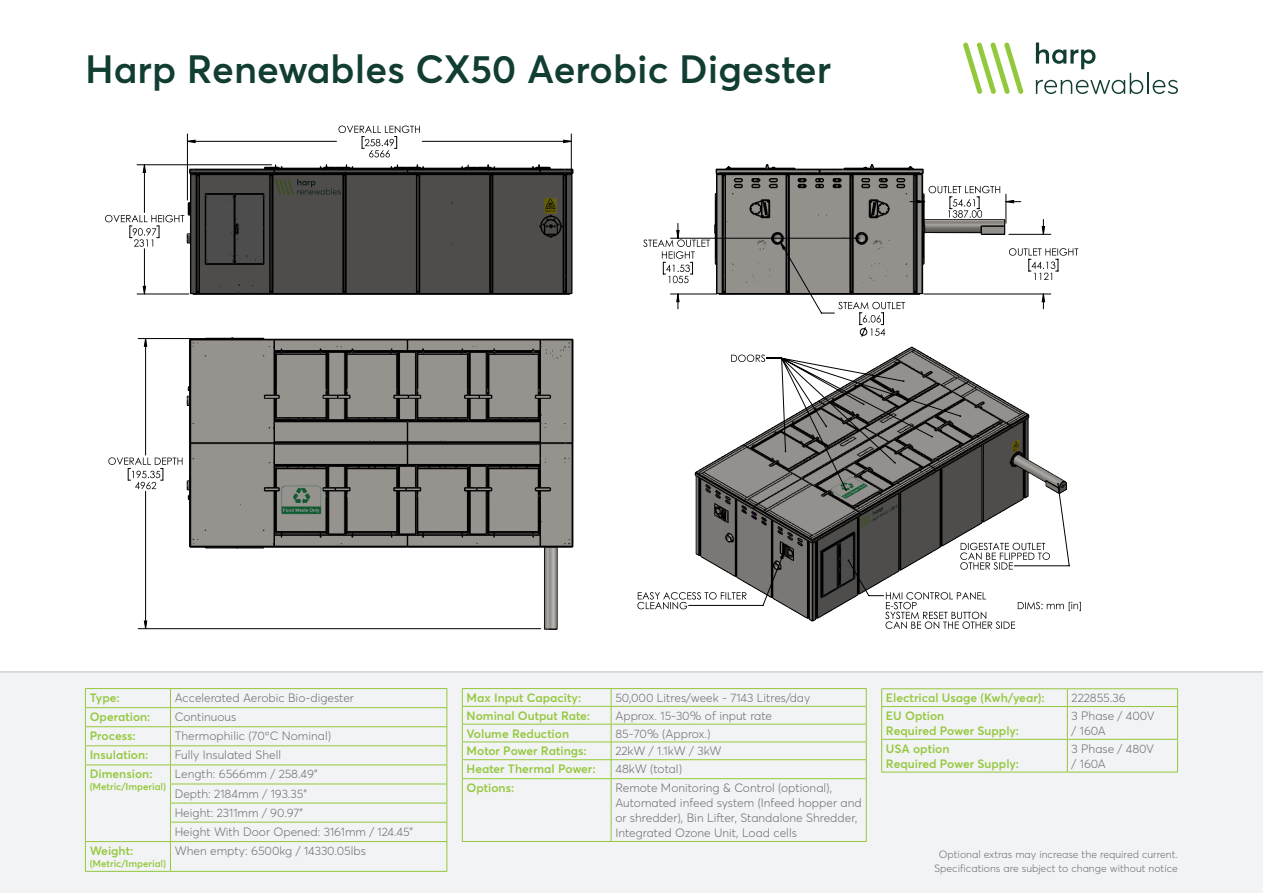
<style>
.page{position:relative;width:1263px;height:893px;background:#fff}
.page>*{position:absolute;margin:0;border:0;box-sizing:border-box;transform-origin:0 0}
.Heading{font:600 39px "Averta";color:#113d33}
.Heading-2{font:300 12px/15px "Averta";color:#6c6d70}
.Heading-3{font:600 12px/15px "Averta";color:#94c83c}
.Heading-4{font:300 10.5px/13.5px "Averta";color:#6c6d70;text-align:center}
.Heading-5{font:600 9.75px "Averta";letter-spacing:-.005em;color:#94c83c}
</style>
<div class="page">
<div style="left:0;top:672px;width:1263px;height:221px;background:#f2f3f4"></div>
<hr style="left:0;top:671px;width:1263px;height:2px;background:#d1d2d4">
<img style="left:714px;top:164px;width:293px;height:30px">
<svg style="left:929px;top:186px;width:71px;height:7px"></svg>
<svg style="left:860px;top:325px;width:25px;height:4px"></svg>
<svg style="left:677px;top:194px;width:367px;height:131px"></svg>
<svg style="left:643px;top:199px;width:435px;height:110px"></svg>
<img style="left:646px;top:329px;width:286px;height:293px">
<svg style="left:731px;top:355px;width:34px;height:3px"></svg>
<svg style="left:885px;top:601px;width:196px;height:28px"></svg>
<svg style="left:637px;top:592px;width:109px;height:17px"></svg>
<svg style="left:688px;top:358px;width:382px;height:248px"></svg>
<svg style="left:780px;top:380px;width:279px;height:181px"></svg>
<img style="left:137px;top:337px;width:437px;height:293px">
<hr style="left:145px;top:339px;width:1px;height:116px;background:#000">
<hr style="left:145px;top:491px;width:1px;height:138px;background:#000">
<hr style="left:138px;top:338px;width:93px;height:1px;background:#000">
<hr style="left:138px;top:628px;width:403px;height:1px;background:#000">
<svg style="left:108px;top:457px;width:75px;height:32px"></svg>
<svg style="left:144px;top:338px;width:3px;height:9px"></svg>
<svg style="left:144px;top:621px;width:3px;height:8px"></svg>
<img style="left:136px;top:151px;width:438px;height:144px">
<hr style="left:144px;top:165px;width:1px;height:48px;background:#000">
<hr style="left:144px;top:249px;width:1px;height:45px;background:#000">
<hr style="left:137px;top:165px;width:135px;height:1px;background:#000">
<hr style="left:137px;top:294px;width:52px;height:1px;background:#000">
<svg style="left:105px;top:215px;width:79px;height:32px"></svg>
<hr style="left:422px;top:141px;width:149px;height:1px;background:#000">
<hr style="left:187px;top:141px;width:149px;height:1px;background:#000">
<hr style="left:571px;top:134px;width:1px;height:37px;background:#000">
<hr style="left:187px;top:134px;width:1px;height:66px;background:#000">
<svg style="left:338px;top:126px;width:82px;height:31px"></svg>
<svg style="left:143px;top:164px;width:3px;height:9px"></svg>
<svg style="left:143px;top:286px;width:3px;height:8px"></svg>
<svg style="left:563px;top:140px;width:9px;height:3px"></svg>
<svg style="left:187px;top:140px;width:9px;height:3px"></svg>
<hr style="left:1147px;top:73px;width:2px;height:21px;background:#113d33">
<svg style="left:1153px;top:80px;width:25px;height:14px"></svg>
<svg style="left:1036px;top:43px;width:107px;height:51px"></svg>
<svg style="left:963px;top:42px;width:60px;height:52px"></svg>
<hr style="left:85px;top:688px;width:85px;height:1px;background:#94c83c">
<hr style="left:170px;top:688px;width:277px;height:1px;background:#94c83c">
<hr style="left:85px;top:707px;width:85px;height:1px;background:#94c83c">
<hr style="left:170px;top:707px;width:277px;height:1px;background:#94c83c">
<hr style="left:85px;top:726px;width:85px;height:1px;background:#94c83c">
<hr style="left:170px;top:726px;width:277px;height:1px;background:#94c83c">
<hr style="left:85px;top:745px;width:85px;height:1px;background:#94c83c">
<hr style="left:170px;top:745px;width:277px;height:1px;background:#94c83c">
<hr style="left:85px;top:764px;width:85px;height:1px;background:#94c83c">
<hr style="left:170px;top:764px;width:277px;height:1px;background:#94c83c">
<hr style="left:170px;top:784px;width:277px;height:1px;background:#94c83c">
<hr style="left:170px;top:803px;width:277px;height:1px;background:#94c83c">
<hr style="left:170px;top:822px;width:277px;height:1px;background:#94c83c">
<hr style="left:85px;top:841px;width:85px;height:1px;background:#94c83c">
<svg style="left:85px;top:689px;width:1px;height:182px"></svg>
<hr style="left:170px;top:841px;width:277px;height:1px;background:#94c83c">
<svg style="left:170px;top:689px;width:1px;height:182px"></svg>
<svg style="left:446px;top:689px;width:1px;height:182px"></svg>
<hr style="left:85px;top:871px;width:85px;height:1px;background:#94c83c">
<hr style="left:170px;top:871px;width:277px;height:1px;background:#94c83c">
<hr style="left:462px;top:688px;width:149px;height:1px;background:#94c83c">
<hr style="left:611px;top:688px;width:256px;height:1px;background:#94c83c">
<hr style="left:462px;top:706px;width:149px;height:1px;background:#94c83c">
<hr style="left:611px;top:706px;width:256px;height:1px;background:#94c83c">
<hr style="left:462px;top:724px;width:149px;height:1px;background:#94c83c">
<hr style="left:611px;top:724px;width:256px;height:1px;background:#94c83c">
<hr style="left:462px;top:742px;width:149px;height:1px;background:#94c83c">
<hr style="left:611px;top:742px;width:256px;height:1px;background:#94c83c">
<hr style="left:462px;top:759px;width:149px;height:1px;background:#94c83c">
<svg style="left:462px;top:689px;width:1px;height:89px"></svg>
<hr style="left:611px;top:759px;width:256px;height:1px;background:#94c83c">
<svg style="left:611px;top:689px;width:1px;height:89px"></svg>
<svg style="left:866px;top:689px;width:1px;height:89px"></svg>
<hr style="left:462px;top:778px;width:149px;height:1px;background:#94c83c">
<hr style="left:462px;top:779px;width:1px;height:62px;background:#94c83c">
<hr style="left:611px;top:778px;width:256px;height:1px;background:#94c83c">
<hr style="left:611px;top:779px;width:1px;height:62px;background:#94c83c">
<hr style="left:866px;top:779px;width:1px;height:62px;background:#94c83c">
<hr style="left:462px;top:841px;width:149px;height:1px;background:#94c83c">
<hr style="left:611px;top:841px;width:256px;height:1px;background:#94c83c">
<hr style="left:881px;top:688px;width:186px;height:1px;background:#94c83c">
<svg style="left:881px;top:689px;width:1px;height:17px"></svg>
<hr style="left:1067px;top:688px;width:111px;height:1px;background:#94c83c">
<svg style="left:1067px;top:689px;width:1px;height:17px"></svg>
<svg style="left:1177px;top:689px;width:1px;height:17px"></svg>
<hr style="left:881px;top:706px;width:186px;height:1px;background:#94c83c">
<hr style="left:881px;top:707px;width:1px;height:32px;background:#94c83c">
<hr style="left:1067px;top:706px;width:111px;height:1px;background:#94c83c">
<hr style="left:1067px;top:707px;width:1px;height:32px;background:#94c83c">
<hr style="left:1177px;top:707px;width:1px;height:32px;background:#94c83c">
<hr style="left:881px;top:739px;width:186px;height:1px;background:#94c83c">
<hr style="left:881px;top:740px;width:1px;height:32px;background:#94c83c">
<hr style="left:1067px;top:739px;width:111px;height:1px;background:#94c83c">
<hr style="left:1067px;top:740px;width:1px;height:32px;background:#94c83c">
<hr style="left:1177px;top:740px;width:1px;height:32px;background:#94c83c">
<hr style="left:881px;top:772px;width:186px;height:1px;background:#94c83c">
<hr style="left:1067px;top:772px;width:111px;height:1px;background:#94c83c">
<p class="Heading" style="left:85px;top:45px;width:748px">Harp Renewables CX50 Aerobic Digester</p>
<p class="Heading-3" style="left:90px;top:690px;width:31px">Type:</p>
<p class="Heading-2" style="left:175px;top:690px;width:181px">Accelerated Aerobic Bio-digester</p>
<p class="Heading-3" style="left:90px;top:709px;width:62px">Operation:</p>
<p class="Heading-2" style="left:175px;top:709px;width:63px">Continuous</p>
<p class="Heading-3" style="left:90px;top:728px;width:48px">Process:</p>
<p class="Heading-2" style="left:175px;top:728px;width:158px">Thermophilic (70ºC Nominal)</p>
<p class="Heading-3" style="left:90px;top:747px;width:60px">Insulation:</p>
<p class="Heading-2" style="left:175px;top:747px;width:108px">Fully Insulated Shell</p>
<p class="Heading-3" style="left:90px;top:766px;width:64px">Dimension:</p>
<p class="Heading-5" style="left:90px;top:781px;width:78px">(Metric/Imperial)</p>
<p class="Heading-2" style="left:175px;top:767px;width:144px">Length: 6566mm / 258.49”</p>
<p class="Heading-2" style="left:175px;top:786px;width:134px">Depth: 2184mm / 193.35”</p>
<p class="Heading-2" style="left:175px;top:805px;width:130px">Height: 2311mm / 90.97”</p>
<p class="Heading-2" style="left:175px;top:824px;width:240px">Height With Door Opened: 3161mm / 124.45”</p>
<p class="Heading-3" style="left:90px;top:843px;width:45px">Weight:</p>
<p class="Heading-5" style="left:90px;top:857px;width:78px">(Metric/Imperial)</p>
<p class="Heading-2" style="left:175px;top:843px;width:193px">When empty: 6500kg / 14330.05lbs</p>
<p class="Heading-3" style="left:466px;top:690px;width:116px">Max Input Capacity:</p>
<p class="Heading-2" style="left:615px;top:690px;width:196px">50,000 Litres/week - 7143 Litres/day</p>
<p class="Heading-3" style="left:466px;top:708px;width:125px">Nominal Output Rate:</p>
<p class="Heading-2" style="left:615px;top:708px;width:158px">Approx. 15-30% of input rate</p>
<p class="Heading-3" style="left:466px;top:726px;width:104px">Volume Reduction</p>
<p class="Heading-2" style="left:615px;top:726px;width:97px">85-70% (Approx.)</p>
<p class="Heading-3" style="left:466px;top:744px;width:122px">Motor Power Ratings:</p>
<p class="Heading-2" style="left:615px;top:744px;width:108px">22kW / 1.1kW / 3kW</p>
<p class="Heading-3" style="left:466px;top:761px;width:131px">Heater Thermal Power:</p>
<p class="Heading-2" style="left:615px;top:761px;width:68px">48kW (total)</p>
<p class="Heading-3" style="left:466px;top:780px;width:49px">Options:</p>
<p class="Heading-2" style="left:615px;top:780px;width:248px">Remote Monitoring &amp; Control (optional), Automated infeed system (Infeed hopper and or shredder), Bin Lifter, Standalone Shredder, Integrated Ozone Unit, Load cells</p>
<p class="Heading-3" style="left:886px;top:690px;width:160px">Electrical Usage (Kwh/year):</p>
<p class="Heading-2" style="left:1071px;top:690px;width:56px">222855.36</p>
<p class="Heading-3" style="left:886px;top:708px;width:135px">EU Option<br>Required Power Supply:</p>
<p class="Heading-2" style="left:1071px;top:708px;width:85px">3 Phase / 400V / 160A</p>
<p class="Heading-3" style="left:886px;top:741px;width:65px">USA option</p>
<p class="Heading-3" style="left:886px;top:756px;width:135px">Required Power Supply:</p>
<p class="Heading-2" style="left:1071px;top:741px;width:84px">3 Phase / 480V / 160A</p>
<p class="Heading-4" style="left:934px;top:848px;width:245px">Optional extras may increase the required current.<br>Specifications are subject to change without notice</p>
</div>
